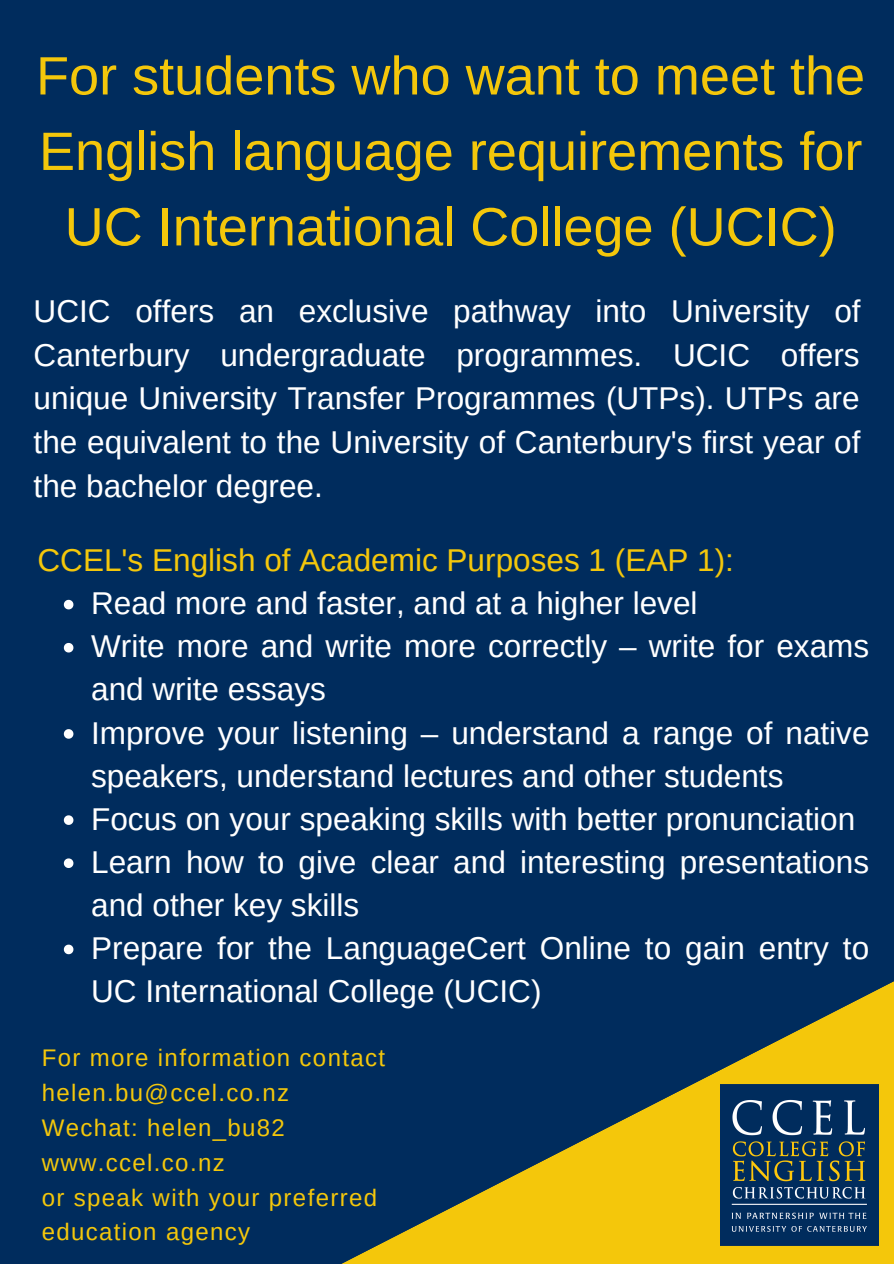
<style>
.page{position:relative;width:894px;height:1264px;background:#fff}
.page>*{position:absolute;margin:0;border:0;box-sizing:border-box;transform-origin:0 0}
.t1{font:54px/75.4px "Arimo";color:#f4c70b;text-align:center}
.t2{font:31.5px/43px "Arimo";color:#fff}
.t3{font:31.5px "Arimo";color:#f4c70b}
.t4{font:24px/34.8px "Arimo";letter-spacing:.055em;color:#f4c70b}
</style>
<div class="page">
<div style="left:0;top:0;width:893px;height:1263px;background:#002c5d"></div>
<svg style="left:343px;top:982px;width:550px;height:281px"></svg>
<svg style="left:64px;top:600px;width:9px;height:9px"></svg>
<svg style="left:64px;top:643px;width:9px;height:9px"></svg>
<svg style="left:64px;top:729px;width:9px;height:9px"></svg>
<svg style="left:64px;top:815px;width:9px;height:10px"></svg>
<svg style="left:64px;top:858px;width:9px;height:10px"></svg>
<svg style="left:64px;top:944px;width:9px;height:10px"></svg>
<img style="left:720px;top:1084px;width:158px;height:161px">
<h1 class="t1" style="left:36px;top:38px;width:830px">For students who want to meet the<br>English language requirements for<br>UC International College (UCIC)</h1>
<p class="t2" style="left:34px;top:289px;width:828px;line-height:44px;text-align:justify">UCIC offers an exclusive pathway into University of Canterbury undergraduate programmes. UCIC offers unique University Transfer Programmes (UTPs). UTPs are the equivalent to the University of Canterbury's first year of the bachelor degree.</p>
<p class="t3" style="left:37px;top:542px;width:697px">CCEL's English of Academic Purposes 1 (EAP 1):</p>
<p class="t2" style="left:91px;top:581px;width:779px">Read more and faster, and at a higher level<br>Write more and write more correctly – write for exams and write essays<br>Improve your listening – understand a range of native speakers, understand lectures and other students Focus on your speaking skills with better pronunciation Learn how to give clear and interesting presentations and other key skills<br>Prepare for the LanguageCert Online to gain entry to UC International College (UCIC)</p>
<p class="t4" style="left:42px;top:1040px;width:345px">For more information contact helen.bu@ccel.co.nz<br>Wechat: helen_bu82 www.ccel.co.nz<br>or speak with your preferred education agency</p>
</div>
